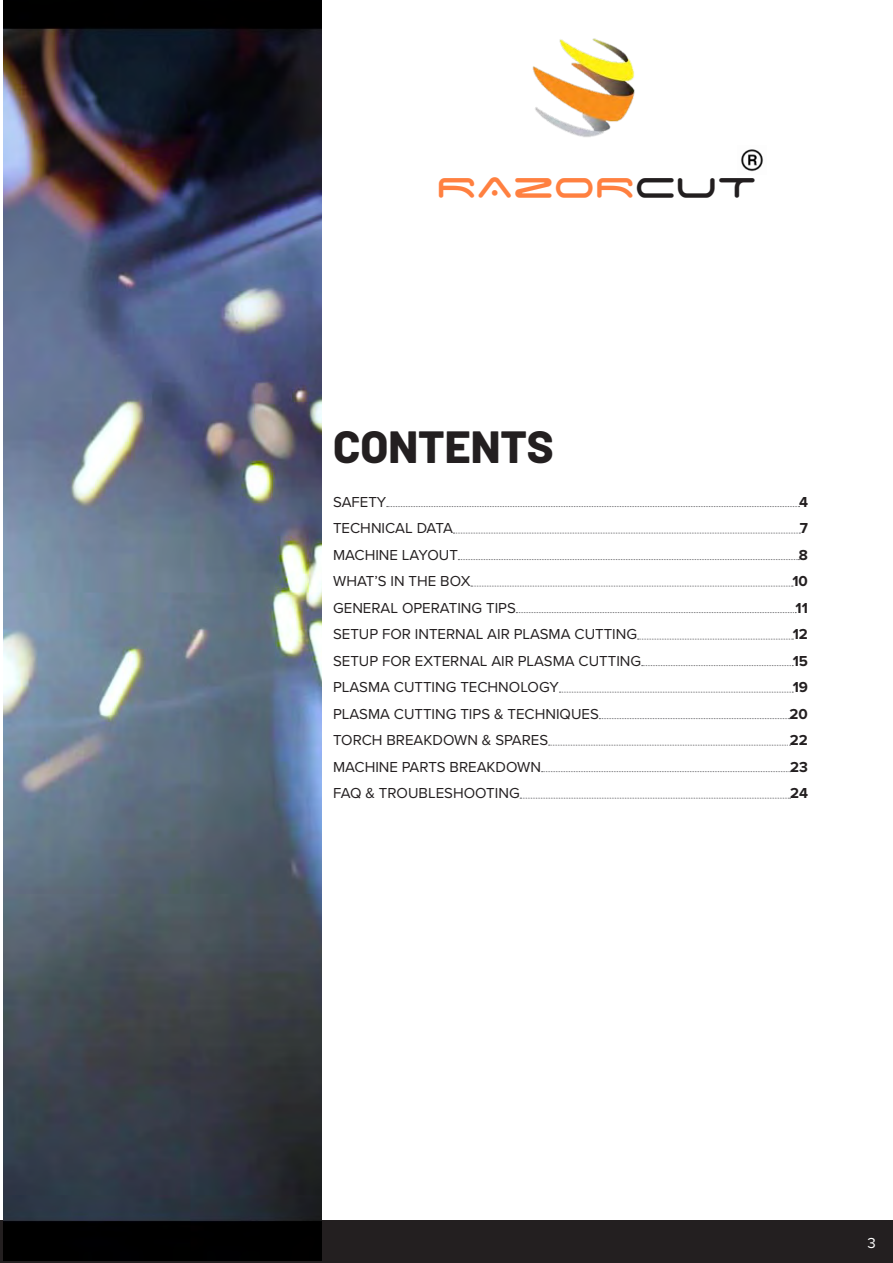
<style>
.page{position:relative;width:893px;height:1263px;background:#fff}
.page>*{position:absolute;margin:0;border:0;box-sizing:border-box;transform-origin:0 0}
.t1{font:800 45px "Barlow";color:#231f20}
.t2{font:45px "Space Age";color:#ff8040}
.t3{font:15px/26.5px "Proxima Nova";color:#231f20}
.t4{font:700 15px/26.5px "Proxima Nova";color:#231f20;text-align:right}
.t5{font:15px "Proxima Nova";color:#fff}
.s1{color:#221e1f}
</style>
<div class="page">
<div style="left:0;top:1220px;width:893px;height:43px;background:#231f20"></div>
<svg style="left:387px;top:506px;width:413px;height:1px"></svg>
<svg style="left:453px;top:533px;width:347px;height:1px"></svg>
<svg style="left:458px;top:559px;width:341px;height:1px"></svg>
<svg style="left:471px;top:586px;width:322px;height:1px"></svg>
<svg style="left:516px;top:612px;width:280px;height:1px"></svg>
<svg style="left:637px;top:639px;width:156px;height:1px"></svg>
<svg style="left:642px;top:665px;width:151px;height:1px"></svg>
<svg style="left:559px;top:692px;width:234px;height:1px"></svg>
<svg style="left:599px;top:718px;width:191px;height:1px"></svg>
<svg style="left:548px;top:745px;width:242px;height:1px"></svg>
<svg style="left:541px;top:771px;width:250px;height:1px"></svg>
<svg style="left:520px;top:798px;width:271px;height:1px"></svg>
<img style="left:3px;top:0;width:318px;height:1261px">
<img style="left:532px;top:38px;width:103px;height:99px">
<img style="left:741px;top:149px;width:22px;height:23px">
<h1 class="t2" style="left:437px;top:168px;width:322px">RAZOR<span class="s1">CUT</span></h1>
<h1 class="t1" style="left:333px;top:413px;width:222px">CONTENTS</h1>
<p class="t3" style="left:333px;top:488px;width:310px">SAFETY<br>TECHNICAL DATA<br>MACHINE LAYOUT<br>WHAT’S IN THE BOX<br>GENERAL OPERATING TIPS<br>SETUP FOR INTERNAL AIR PLASMA CUTTING<br>SETUP FOR EXTERNAL AIR PLASMA CUTTING<br>PLASMA CUTTING TECHNOLOGY<br>PLASMA CUTTING TIPS &amp; TECHNIQUES<br>TORCH BREAKDOWN &amp; SPARES<br>MACHINE PARTS BREAKDOWN<br>FAQ &amp; TROUBLESHOOTING</p>
<p class="t4" style="left:790px;top:488px;width:20px">4<br>7<br>8<br>10<br>11<br>12<br>15<br>19<br>20<br>22<br>23<br>24</p>
<p class="t5" style="left:867px;top:1231px;width:10px">3</p>
</div>
